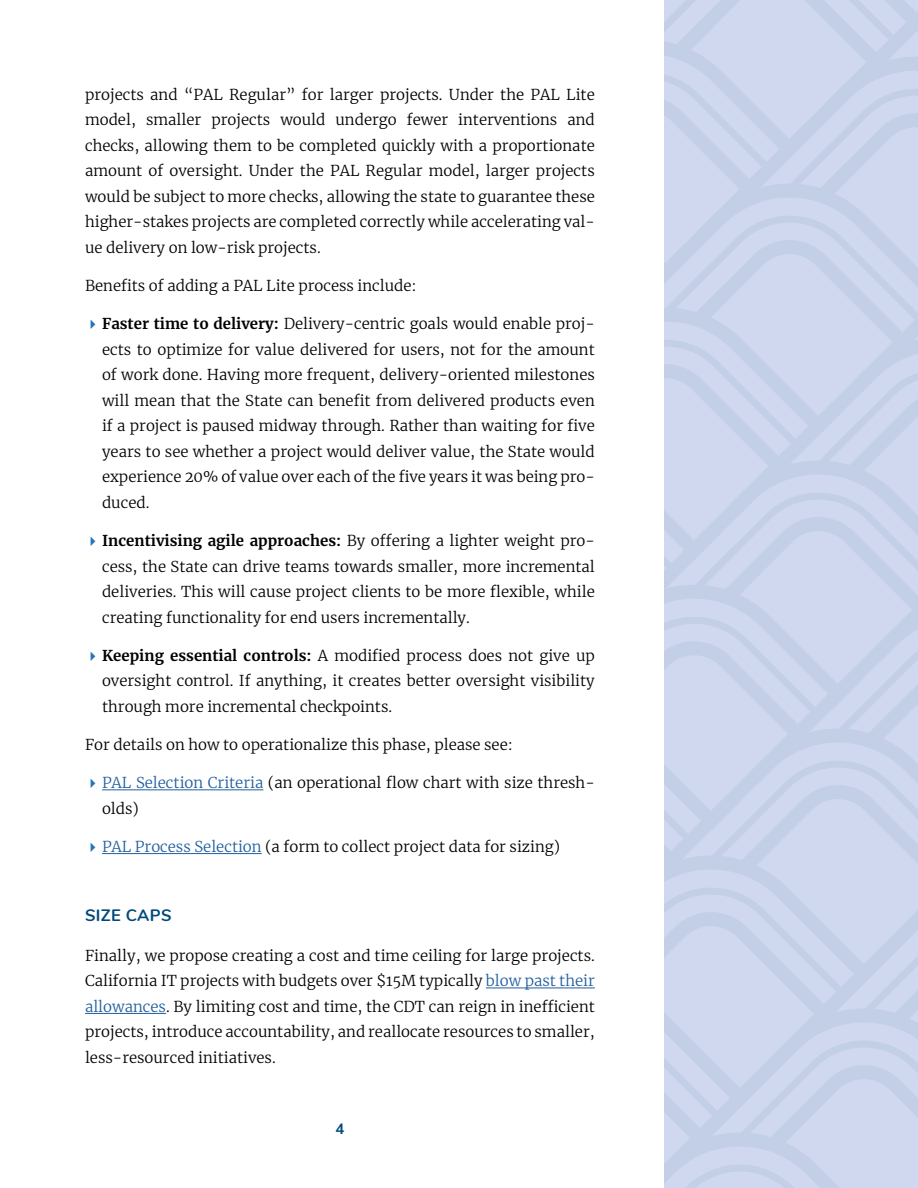
<style>
.page{position:relative;width:918px;height:1188px;background:#fff}
.page>*{position:absolute;margin:0;border:0;box-sizing:border-box;transform-origin:0 0}
.t1{font:700 16.5px "Nunito";letter-spacing:.02em;color:#00497c}
.t2{font:300 15px/25.5px "Merriweather";color:#000;text-align:justify}
.t3{font:700 15px "Nunito Sans";color:#00497c}
.s1{font-weight:700}
.s2{color:#215e9e}
</style>
<div class="page">
<svg style="left:664px;top:0;width:254px;height:1188px;background:#cbd5eb"></svg>
<hr style="left:486px;top:988px;width:109px;height:1px;background:#215e9e">
<hr style="left:85px;top:1013px;width:81px;height:1px;background:#215e9e">
<hr style="left:102px;top:789px;width:161px;height:1px;background:#215e9e">
<hr style="left:102px;top:853px;width:160px;height:1px;background:#215e9e">
<p class="t2" style="left:85px;top:81px;width:511px">projects and “PAL Regular” for larger projects. Under the PAL Lite model, smaller projects would undergo fewer interventions and checks, allowing them to be completed quickly with a proportionate amount of oversight. Under the PAL Regular model, larger projects would be subject to more checks, allowing the state to guarantee these higher-stakes projects are completed correctly while accelerating val&shy;ue delivery on low-risk projects.</p>
<p class="t2" style="left:85px;top:272px;width:333px">Benefits of adding a PAL Lite process include:</p>
<p class="t2" style="left:102px;top:311px;width:494px"><span class="s1">Faster time to delivery:</span> Delivery-centric goals would enable proj&shy;ects to optimize for value delivered for users, not for the amount of work done. Having more frequent, delivery-oriented milestones will mean that the State can benefit from delivered products even if a project is paused midway through. Rather than waiting for five years to see whether a project would deliver value, the State would experience 20% of value over each of the five years it was being pro&shy;duced.</p>
<p class="t2" style="left:102px;top:527px;width:494px"><span class="s1">Incentivising agile approaches:</span> By offering a lighter weight pro&shy;cess, the State can drive teams towards smaller, more incremental deliveries. This will cause project clients to be more flexible, while creating functionality for end users incrementally.</p>
<p class="t2" style="left:102px;top:642px;width:494px"><span class="s1">Keeping essential controls:</span> A modified process does not give up oversight control. If anything, it creates better oversight visibility through more incremental checkpoints.</p>
<p class="t2" style="left:85px;top:731px;width:429px">For details on how to operationalize this phase, please see:</p>
<p class="t2" style="left:102px;top:770px;width:494px"><span class="s2">PAL Selection Criteria</span> (an operational flow chart with size thresh&shy;olds)</p>
<p class="t2" style="left:102px;top:833px;width:460px"><span class="s2">PAL Process Selection</span> (a form to collect project data for sizing)</p>
<p class="t1" style="left:85px;top:903px;width:88px">SIZE CAPS</p>
<p class="t2" style="left:85px;top:942px;width:511px">Finally, we propose creating a cost and time ceiling for large projects.<br>California IT projects with budgets over $15M typically <span class="s2">blow past their allowances</span>. By limiting cost and time, the CDT can reign in inefficient projects, introduce accountability, and reallocate resources to smaller, less-resourced initiatives.</p>
<p class="t3" style="left:336px;top:1118px;width:10px">4</p>
</div>
